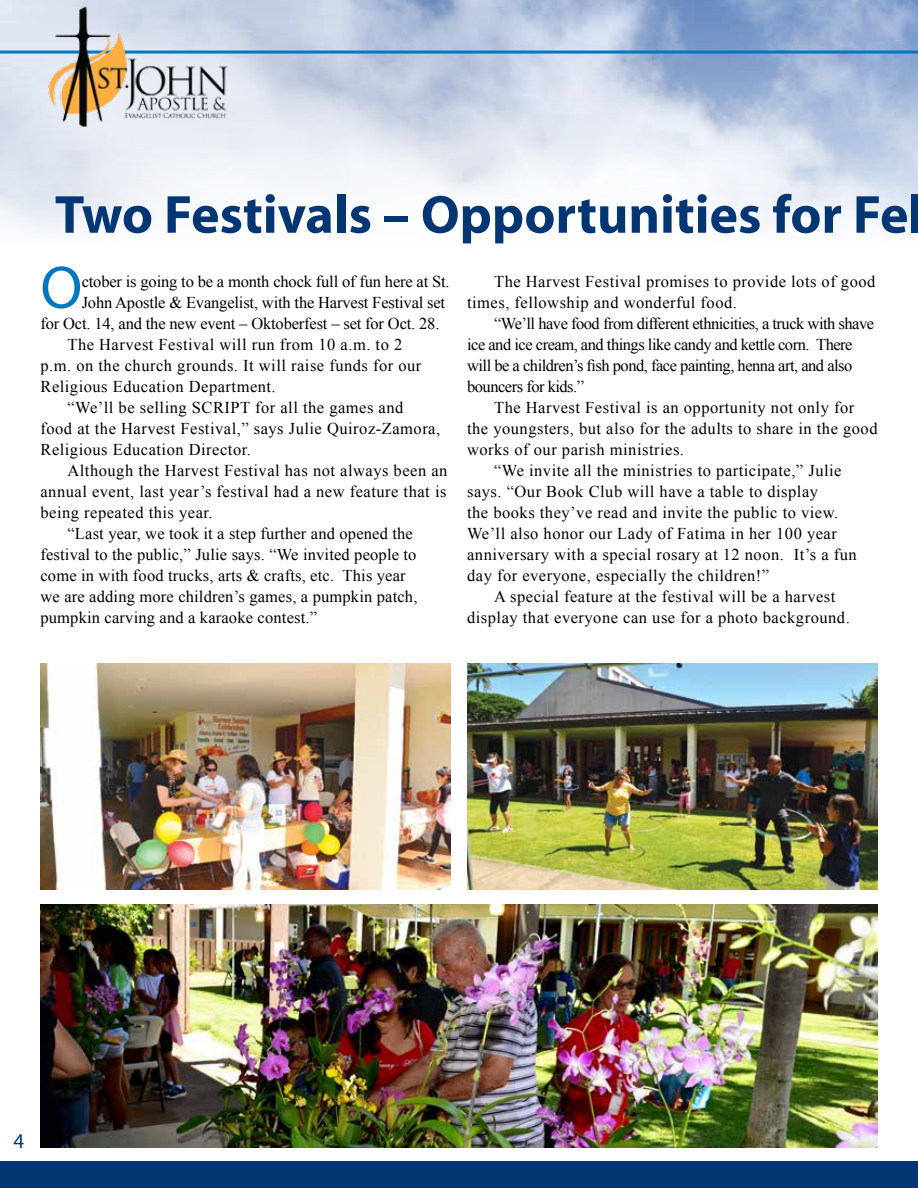
<style>
.page{position:relative;width:918px;height:1188px;background:#fff}
.page>*{position:absolute;margin:0;border:0;box-sizing:border-box;transform-origin:0 0}
.t1{font:60.6px "Myriad";color:#0077be}
.t2{font:700 54px "Myriad";color:#043673}
.t3{font:21px "Myriad";color:#043673}
.t4{font:16.5px/21px "Times New Roman";letter-spacing:.03em;color:#000}
.t5{font:16.5px "Times New Roman";letter-spacing:.01em;color:#000}
.t6{font:16.5px/21px "Times New Roman";letter-spacing:-.03em;color:#000}
.t7{font:16.5px "Times New Roman";letter-spacing:-.01em;color:#000}
</style>
<div class="page">
<img style="left:0;top:0;width:918px;height:235px">
<hr style="left:0;top:51px;width:918px;height:3px;background:#0077be">
<img style="left:27px;top:0;width:219px;height:141px">
<div style="left:0;top:1161px;width:918px;height:27px;background:#043673"></div>
<img style="left:40px;top:663px;width:411px;height:227px">
<img style="left:467px;top:663px;width:411px;height:227px">
<img style="left:40px;top:904px;width:838px;height:244px">
<h2 class="t2" style="left:55px;top:187px;width:870px">Two Festivals – Opportunities for Fel</h2>
<h1 class="t1" style="left:40px;top:258px;width:43px">O</h1>
<p class="t7" style="left:82px;top:270px;width:370px">ctober is going to be a month chock full of fun here at St.</p>
<p class="t7" style="left:82px;top:291px;width:365px">John Apostle &amp; Evangelist, with the Harvest Festival set</p>
<p class="t7" style="left:41px;top:312px;width:400px">for Oct. 14, and the new event – Oktoberfest – set for Oct. 28.</p>
<p class="t4" style="left:67px;top:334px;width:336px">The Harvest Festival will run from 10 a.m. to 2</p>
<p class="t4" style="left:41px;top:355px;width:382px">p.m. on the church grounds. It will raise funds for our</p>
<p class="t4" style="left:41px;top:376px;width:237px">Religious Education Department.</p>
<p class="t4" style="left:67px;top:397px;width:337px">“We’ll be selling SCRIPT for all the games and</p>
<p class="t4" style="left:41px;top:418px;width:401px">food at the Harvest Festival,” says Julie Quiroz-Zamora,</p>
<p class="t4" style="left:41px;top:439px;width:212px">Religious Education Director.</p>
<p class="t4" style="left:67px;top:460px;width:381px">Although the Harvest Festival has not always been an</p>
<p class="t4" style="left:41px;top:481px;width:408px">annual event, last year’s festival had a new feature that is</p>
<p class="t4" style="left:41px;top:502px;width:174px">being repeated this year.</p>
<p class="t5" style="left:67px;top:522px;width:347px">“Last year, we took it a step further and opened the</p>
<p class="t5" style="left:41px;top:543px;width:378px">festival to the public,” Julie says. “We invited people to</p>
<p class="t5" style="left:41px;top:564px;width:367px">come in with food trucks, arts &amp; crafts, etc. This year</p>
<p class="t5" style="left:41px;top:585px;width:379px">we are adding more children’s games, a pumpkin patch,</p>
<p class="t5" style="left:41px;top:606px;width:278px">pumpkin carving and a karaoke contest.”</p>
<p class="t4" style="left:467px;top:271px;width:410px;text-indent:27px">The Harvest Festival promises to provide lots of good times, fellowship and wonderful food.</p>
<p class="t6" style="left:467px;top:313px;width:409px;text-indent:27px">“We’ll have food from different ethnicities, a truck with shave ice and ice cream, and things like candy and kettle corn. There will be a children’s fish pond, face painting, henna art, and also bouncers for kids.”</p>
<p class="t4" style="left:494px;top:397px;width:362px">The Harvest Festival is an opportunity not only for</p>
<p class="t4" style="left:467px;top:418px;width:412px">the youngsters, but also for the adults to share in the good</p>
<p class="t4" style="left:467px;top:439px;width:218px">works of our parish ministries.</p>
<p class="t4" style="left:494px;top:460px;width:349px">“We invite all the ministries to participate,” Julie</p>
<p class="t4" style="left:467px;top:481px;width:352px">says. “Our Book Club will have a table to display</p>
<p class="t4" style="left:467px;top:502px;width:373px">the books they’ve read and invite the public to view.</p>
<p class="t4" style="left:467px;top:523px;width:371px">We’ll also honor our Lady of Fatima in her 100 year</p>
<p class="t4" style="left:467px;top:544px;width:391px">anniversary with a special rosary at 12 noon. It’s a fun</p>
<p class="t4" style="left:467px;top:565px;width:304px">day for everyone, especially the children!”</p>
<p class="t4" style="left:494px;top:586px;width:343px">A special feature at the festival will be a harvest</p>
<p class="t4" style="left:467px;top:607px;width:384px">display that everyone can use for a photo background.</p>
<p class="t3" style="left:14px;top:1131px;width:12px">4</p>
</div>
